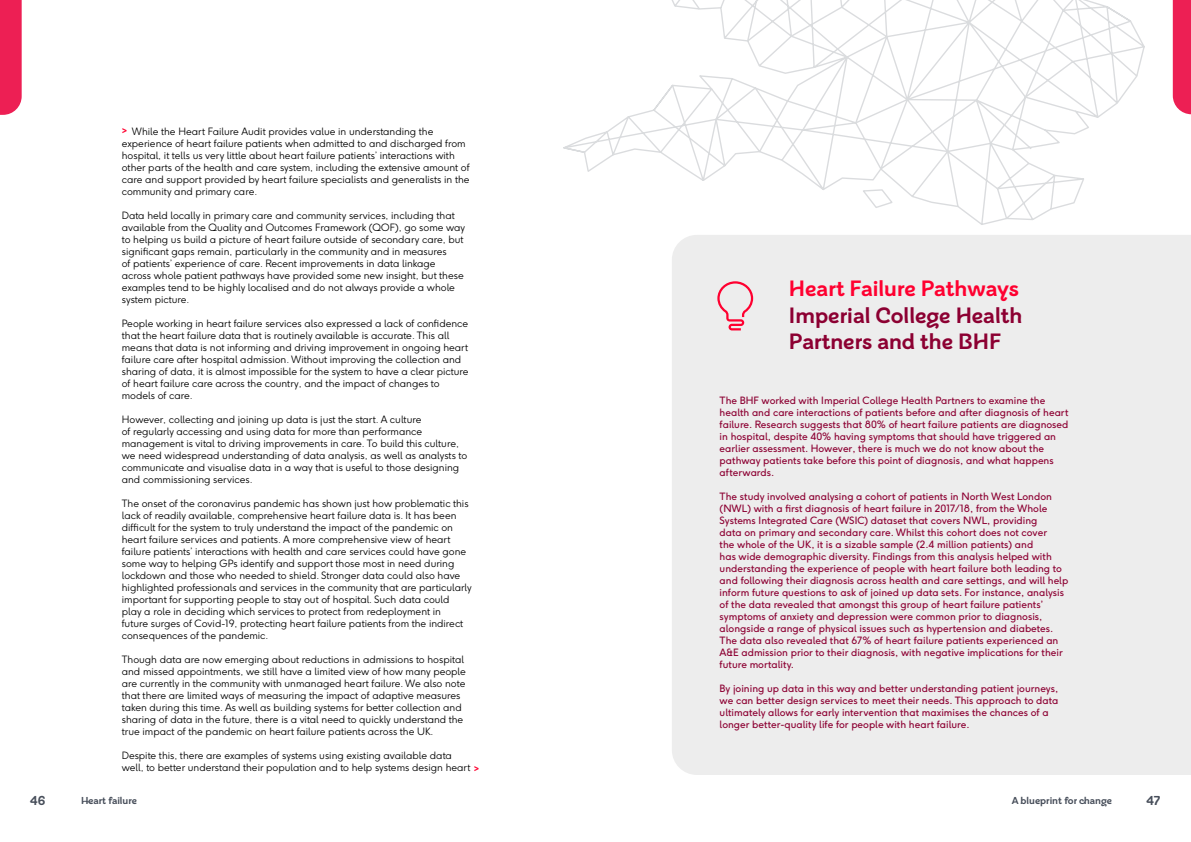
<style>
.page{position:relative;width:1191px;height:842px;background:#fff}
.page>*{position:absolute;margin:0;border:0;box-sizing:border-box;transform-origin:0 0}
.t1{font:700 22px/26.4px "BHF Beats";color:#8c0032}
.t2{font:700 22px "BHF Beats";color:#ff0030}
.t3{font:700 12.9px "BHF Beats";color:#474e5a}
.t4{font:300 10px/12px "F37 Ginger";color:#000}
.t5{font:10px/12px "F37 Ginger";color:#8c0032}
.t6{font:700 10px "BHF Beats";color:#474e5a}
.t7{font:700 10px "BHF Beats";color:#ff0030}
.s1{font-family:"BHF Beats";font-weight:700;color:#ff0030}
</style>
<div class="page">
<svg style="left:0;top:0;width:22px;height:115px;background:#ed295b"></svg>
<div style="left:672px;top:353px;width:519px;height:422px;background:#ededed"></div>
<svg style="left:563px;top:0;width:628px;height:353px"></svg>
<svg style="left:717px;top:281px;width:36px;height:49px;background:#f0c2cb"></svg>
<p class="t4" style="left:122px;top:125px;width:349px;text-indent:10px">While the Heart Failure Audit provides value in understanding the experience of heart failure patients when admitted to and discharged from hospital, it tells us very little about heart failure patients’ interactions with other parts of the health and care system, including the extensive amount of care and support provided by heart failure specialists and generalists in the community and primary care.</p>
<p class="t4" style="left:122px;top:209px;width:345px">Data held locally in primary care and community services, including that available from the Quality and Outcomes Framework (QOF), go some way to helping us build a picture of heart failure outside of secondary care, but significant gaps remain, particularly in the community and in measures<br>of patients’ experience of care. Recent improvements in data linkage across whole patient pathways have provided some new insight, but these examples tend to be highly localised and do not always provide a whole system picture.</p>
<p class="t4" style="left:122px;top:317px;width:348px">People working in heart failure services also expressed a lack of confidence that the heart failure data that is routinely available is accurate. This all means that data is not informing and driving improvement in ongoing heart failure care after hospital admission. Without improving the collection and sharing of data, it is almost impossible for the system to have a clear picture of heart failure care across the country, and the impact of changes to models of care.</p>
<p class="t4" style="left:122px;top:413px;width:347px">However, collecting and joining up data is just the start. A culture<br>of regularly accessing and using data for more than performance management is vital to driving improvements in care. To build this culture, we need widespread understanding of data analysis, as well as analysts to communicate and visualise data in a way that is useful to those designing and commissioning services.</p>
<p class="t4" style="left:122px;top:497px;width:351px">The onset of the coronavirus pandemic has shown just how problematic this lack of readily available, comprehensive heart failure data is. It has been difficult for the system to truly understand the impact of the pandemic on heart failure services and patients. A more comprehensive view of heart failure patients’ interactions with health and care services could have gone some way to helping GPs identify and support those most in need during lockdown and those who needed to shield. Stronger data could also have highlighted professionals and services in the community that are particularly important for supporting people to stay out of hospital. Such data could play a role in deciding which services to protect from redeployment in<br>future surges of Covid-19, protecting heart failure patients from the indirect consequences of the pandemic.</p>
<p class="t4" style="left:122px;top:653px;width:345px">Though data are now emerging about reductions in admissions to hospital and missed appointments, we still have a limited view of how many people are currently in the community with unmanaged heart failure. We also note that there are limited ways of measuring the impact of adaptive measures taken during this time. As well as building systems for better collection and sharing of data in the future, there is a vital need to quickly understand the true impact of the pandemic on heart failure patients across the UK.</p>
<p class="t4" style="left:122px;top:749px;width:358px">Despite this, there are examples of systems using existing available data<br>well, to better understand their population and to help systems design heart <span class="s1">&gt;</span></p>
<p class="t7" style="left:122px;top:124px;width:7px">&gt;</p>
<h1 class="t2" style="left:789px;top:275px;width:231px">Heart Failure Pathways</h1>
<h1 class="t1" style="left:789px;top:302px;width:235px">Imperial College Health<br>Partners and the BHF</h1>
<p class="t5" style="left:719px;top:394px;width:350px">The BHF worked with Imperial College Health Partners to examine the health and care interactions of patients before and after diagnosis of heart failure. Research suggests that 80% of heart failure patients are diagnosed in hospital, despite 40% having symptoms that should have triggered an earlier assessment. However, there is much we do not know about the pathway patients take before this point of diagnosis, and what happens afterwards.</p>
<p class="t5" style="left:719px;top:490px;width:350px">The study involved analysing a cohort of patients in North West London (NWL) with a first diagnosis of heart failure in 2017/18, from the Whole Systems Integrated Care (WSIC) dataset that covers NWL, providing<br>data on primary and secondary care. Whilst this cohort does not cover<br>the whole of the UK, it is a sizable sample (2.4 million patients) and<br>has wide demographic diversity. Findings from this analysis helped with understanding the experience of people with heart failure both leading to and following their diagnosis across health and care settings, and will help inform future questions to ask of joined up data sets. For instance, analysis of the data revealed that amongst this group of heart failure patients’ symptoms of anxiety and depression were common prior to diagnosis, alongside a range of physical issues such as hypertension and diabetes.<br>The data also revealed that 67% of heart failure patients experienced an A&amp;E admission prior to their diagnosis, with negative implications for their future mortality.</p>
<p class="t5" style="left:719px;top:682px;width:340px">By joining up data in this way and better understanding patient journeys, we can better design services to meet their needs. This approach to data ultimately allows for early intervention that maximises the chances of a longer better-quality life for people with heart failure.</p>
<p class="t3" style="left:30px;top:792px;width:17px">46</p>
<p class="t6" style="left:81px;top:795px;width:57px">Heart failure</p>
<p class="t6" style="left:1011px;top:795px;width:102px">A blueprint for change</p>
<p class="t3" style="left:1146px;top:792px;width:15px">47</p>
</div>
